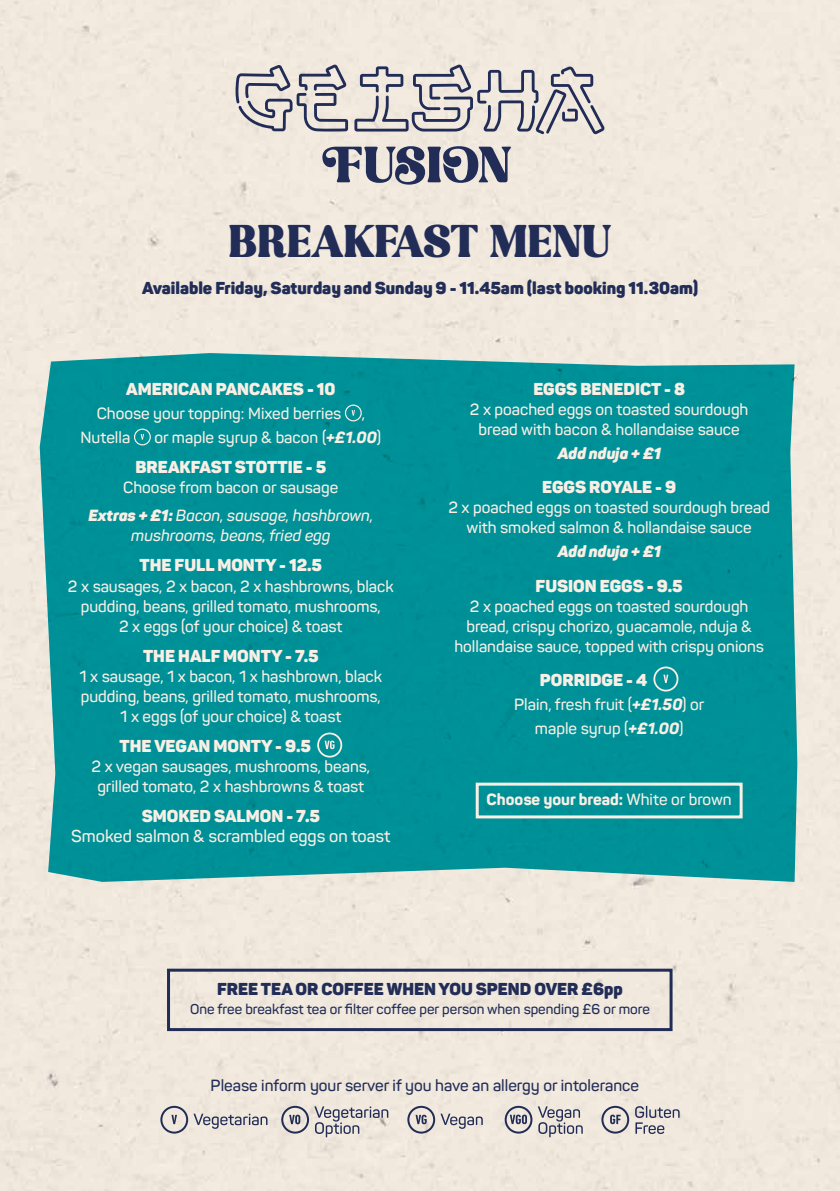
<style>
.page{position:relative;width:840px;height:1191px;background:#fff}
.page>*{position:absolute;margin:0;border:0;box-sizing:border-box;transform-origin:0 0}
.t1{font:44px "Pink Sunset";color:#222d57}
.t2{font:900 17px "Panton";color:#f9efe5}
.t3{font:900 17px "Panton";color:#222d57}
.t4{font:600 17px "Panton";color:#f9efe5}
.t5{font:600 16px/20px "Panton";color:#f9efe5;text-align:center}
.t6{font:600 16px "Panton";color:#222d57}
.t7{font:800 16px "Panton";color:#f9efe5}
.t8{font:italic 600 16px "Panton";color:#f9efe5}
.t9{font:italic 900 16px "Panton";color:#f9efe5}
.t10{font:600 14px "Panton";color:#222d57}
.s1{font-weight:800;font-style:italic}
.s2{font-weight:900;font-style:italic}
.s3{font-style:italic}
.s4{font-weight:600}
</style>
<div class="page">
<div style="left:0;top:0;width:839px;height:1191px;background:#f1e9de"></div>
<div style="left:40px;top:353px;width:756px;height:529px;background:#009198"></div>
<div style="left:345px;top:404px;width:16px;height:17px;border:1px solid #f9efe5;border-radius:50%"></div>
<svg style="left:351px;top:410px;width:4px;height:6px"></svg>
<div style="left:134px;top:428px;width:17px;height:17px;border:1px solid #f9efe5;border-radius:50%"></div>
<svg style="left:141px;top:434px;width:3px;height:6px"></svg>
<div style="left:317px;top:732px;width:25px;height:25px;border:2px solid #f9efe5;border-radius:50%"></div>
<svg style="left:324px;top:740px;width:10px;height:9px"></svg>
<div style="left:653px;top:666px;width:25px;height:25px;border:2px solid #f9efe5;border-radius:50%"></div>
<svg style="left:663px;top:674px;width:5px;height:9px"></svg>
<svg style="left:235px;top:64px;width:113px;height:67px;background:#c0bcbe"></svg>
<svg style="left:354px;top:64px;width:250px;height:70px;background:#c4c0c0"></svg>
<svg style="left:322px;top:146px;width:188px;height:39px;background:#8c8d9c"></svg>
<div style="left:160px;top:1105px;width:28px;height:28px;border:2px solid #222d57;border-radius:50%"></div>
<svg style="left:171px;top:1114px;width:6px;height:10px"></svg>
<div style="left:281px;top:1105px;width:28px;height:28px;border:2px solid #222d57;border-radius:50%"></div>
<svg style="left:289px;top:1114px;width:11px;height:10px"></svg>
<svg style="left:193px;top:1113px;width:74px;height:15px"></svg>
<svg style="left:314px;top:1106px;width:74px;height:31px;background:#c5c0c0"></svg>
<svg style="left:440px;top:1113px;width:42px;height:15px"></svg>
<svg style="left:537px;top:1106px;width:45px;height:31px"></svg>
<svg style="left:634px;top:1105px;width:45px;height:29px"></svg>
<div style="left:407px;top:1105px;width:28px;height:28px;border:2px solid #222d57;border-radius:50%"></div>
<svg style="left:415px;top:1114px;width:11px;height:10px"></svg>
<div style="left:504px;top:1105px;width:28px;height:28px;border:2px solid #222d57;border-radius:50%"></div>
<svg style="left:509px;top:1114px;width:17px;height:10px"></svg>
<div style="left:601px;top:1105px;width:28px;height:28px;border:2px solid #222d57;border-radius:50%"></div>
<svg style="left:609px;top:1114px;width:11px;height:10px"></svg>
<div style="left:475px;top:782px;width:267px;height:36px;border:3px solid #f9efe5"></div>
<div style="left:167px;top:968px;width:505px;height:63px;border:3px solid #222d57"></div>
<h1 class="t1" style="left:228px;top:214px;width:384px">BREAKFAST MENU</h1>
<p class="t3" style="left:142px;top:277px;width:557px">Available Friday, Saturday and Sunday 9 - 11.45am (last booking 11.30am)</p>
<p class="t2" style="left:126px;top:378px;width:211px">AMERICAN PANCAKES - 10</p>
<p class="t5" style="left:97px;top:404px;width:246px">Choose your topping: Mixed berries</p>
<p class="t5" style="left:361px;top:404px;width:5px">,</p>
<p class="t5" style="left:81px;top:428px;width:51px">Nutella</p>
<p class="t5" style="left:154px;top:428px;width:228px">or maple syrup &amp; bacon (<span class="s1">+£1.00</span>)</p>
<p class="t2" style="left:135px;top:456px;width:192px">BREAKFAST STOTTIE - 5</p>
<p class="t5" style="left:88px;top:474px;width:286px;line-height:28px">Choose from bacon or sausage<br><span class="s2">Extras + £1:</span> <span class="s3">Bacon, sausage, hashbrown,</span></p>
<p class="t8" style="left:131px;top:526px;width:201px">mushrooms, beans, fried egg</p>
<p class="t2" style="left:139px;top:554px;width:184px">THE FULL MONTY - 12.5</p>
<p class="t5" style="left:68px;top:576px;width:327px">2 x sausages, 2 x bacon, 2 x hashbrowns, black pudding, beans, grilled tomato, mushrooms,<br>2 x eggs (of your choice) &amp; toast</p>
<p class="t2" style="left:143px;top:644px;width:177px">THE HALF MONTY - 7.5</p>
<p class="t5" style="left:79px;top:666px;width:304px">1 x sausage, 1 x bacon, 1 x hashbrown, black pudding, beans, grilled tomato, mushrooms,<br>1 x eggs (of your choice) &amp; toast</p>
<p class="t2" style="left:119px;top:734px;width:193px">THE VEGAN MONTY - 9.5</p>
<p class="t5" style="left:91px;top:756px;width:280px">2 x vegan sausages, mushrooms, beans, grilled tomato, 2 x hashbrowns &amp; toast</p>
<p class="t2" style="left:142px;top:804px;width:179px">SMOKED SALMON - 7.5</p>
<p class="t4" style="left:71px;top:825px;width:320px">Smoked salmon &amp; scrambled eggs on toast</p>
<p class="t2" style="left:533px;top:378px;width:153px">EGGS BENEDICT - 8</p>
<p class="t5" style="left:469px;top:400px;width:280px">2 x poached eggs on toasted sourdough bread with bacon &amp; hollandaise sauce</p>
<p class="t9" style="left:557px;top:443px;width:105px">Add nduja + £1</p>
<p class="t2" style="left:542px;top:476px;width:135px">EGGS ROYALE - 9</p>
<p class="t5" style="left:448px;top:498px;width:323px">2 x poached eggs on toasted sourdough bread with smoked salmon &amp; hollandaise sauce</p>
<p class="t9" style="left:557px;top:541px;width:105px">Add nduja + £1</p>
<p class="t2" style="left:535px;top:574px;width:148px">FUSION EGGS - 9.5</p>
<p class="t5" style="left:454px;top:596px;width:311px">2 x poached eggs on toasted sourdough bread, crispy chorizo, guacamole, nduja &amp; hollandaise sauce, topped with crispy onions</p>
<p class="t2" style="left:539px;top:668px;width:109px">PORRIDGE - 4</p>
<p class="t5" style="left:514px;top:692px;width:191px;line-height:24px">Plain, fresh fruit (<span class="s1">+£1.50</span>) or maple syrup (<span class="s1">+£1.00</span>)</p>
<p class="t7" style="left:486px;top:789px;width:246px">Choose your bread: <span class="s4">White or brown</span></p>
<p class="t3" style="left:217px;top:978px;width:407px">FREE TEA OR COFFEE WHEN YOU SPEND OVER £6pp</p>
<p class="t10" style="left:190px;top:1000px;width:461px">One free breakfast tea or filter coffee per person when spending £6 or more</p>
<p class="t6" style="left:210px;top:1075px;width:429px">Please inform your server if you have an allergy or intolerance</p>
</div>
